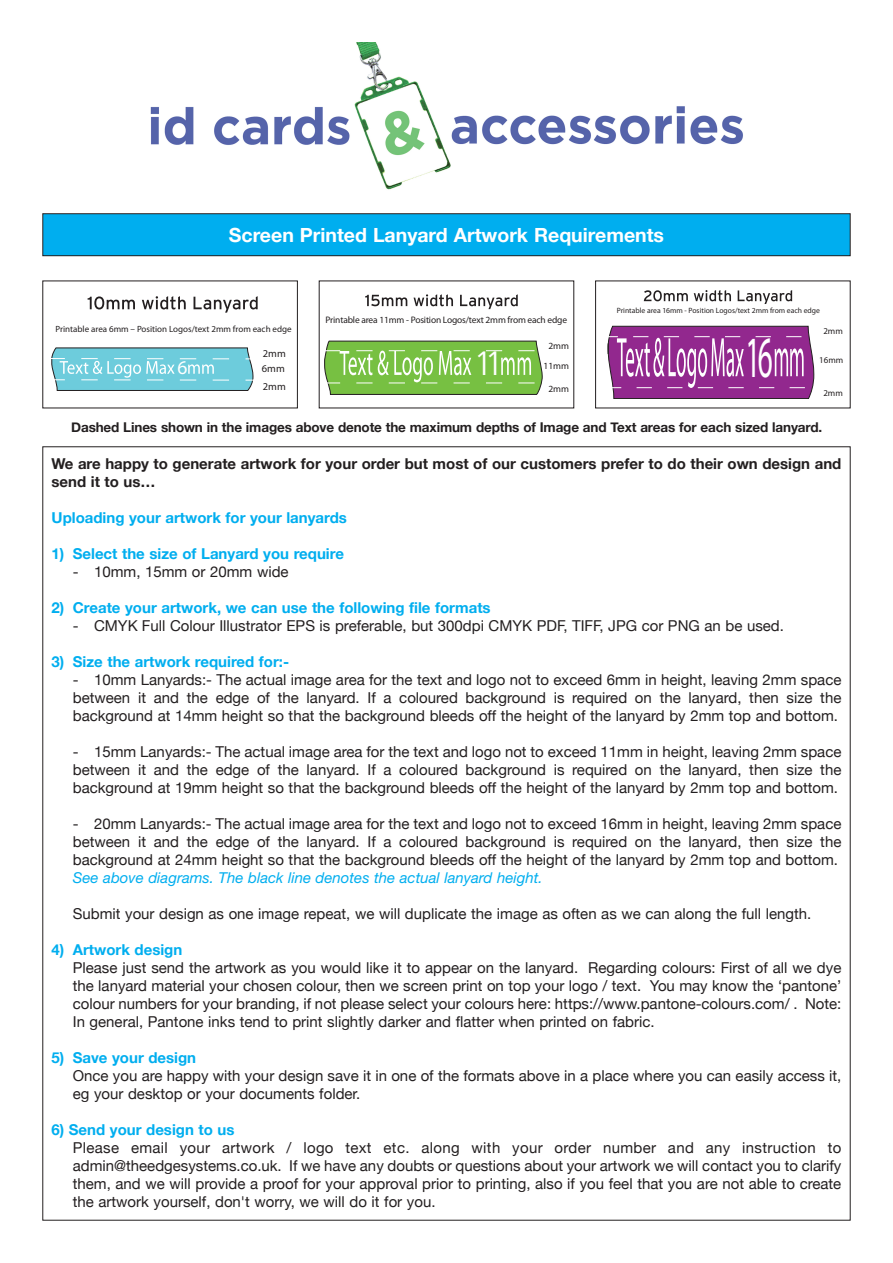
<style>
.page{position:relative;width:893px;height:1263px;background:#fff}
.page>*{position:absolute;margin:0;border:0;box-sizing:border-box;transform-origin:0 0}
.t1{font:58.65px "Myriad Pro";color:#fff;scale:.5 1}
.t2{font:300 33.75px "Frutiger";color:#fff}
.t3{font:700 19.5px "Helvetica Neue";color:#fff}
.t4{font:19.5px "Myriad Pro";color:#fff}
.t5{font:15px/18px "Helvetica Neue";color:#231f20;text-align:justify}
.t6{font:700 15px "Helvetica Neue";color:#00aeef}
.t7{font:700 15px/18px "Helvetica Neue";color:#231f20}
.t8{font:italic 15px "Helvetica Neue";color:#00aeef}
.t9{font:700 13.5px "Helvetica Neue";letter-spacing:-.01em;color:#231f20}
.t10{font:10.5px/15px "Myriad Pro";color:#231f20}
.t11{font:9.45px/20.2px "Myriad Pro";letter-spacing:-.015em;color:#231f20;text-align:center}
.t12{font:9px "Myriad Pro";color:#231f20}
.t13{font:8.85px "Myriad Pro";color:#231f20}
.t14{font:7.65px "Myriad Pro";color:#231f20}
</style>
<div class="page">
<img style="left:150px;top:43px;width:593px;height:147px">
<div style="left:43px;top:214px;width:807px;height:41px;background:#00aeef"></div>
<div style="left:43px;top:213px;width:807px;height:43px;border:1px solid #231f20"></div>
<svg style="left:88px;top:296px;width:47px;height:13px"></svg>
<svg style="left:142px;top:296px;width:44px;height:13px"></svg>
<svg style="left:194px;top:296px;width:64px;height:17px"></svg>
<svg style="left:51px;top:347px;width:203px;height:44px;background:#79c8d6"></svg>
<svg style="left:365px;top:295px;width:42px;height:11px"></svg>
<svg style="left:414px;top:294px;width:39px;height:12px"></svg>
<svg style="left:460px;top:294px;width:58px;height:15px"></svg>
<svg style="left:324px;top:341px;width:219px;height:54px;background:#86c25a"></svg>
<svg style="left:644px;top:290px;width:44px;height:11px"></svg>
<svg style="left:694px;top:290px;width:37px;height:11px"></svg>
<svg style="left:738px;top:290px;width:54px;height:14px"></svg>
<svg style="left:607px;top:326px;width:208px;height:73px;background:#9f4a9c"></svg>
<h3 class="t3" style="left:229px;top:223px;width:437px">Screen Printed Lanyard Artwork Requirements</h3>
<p class="t14" style="left:617px;top:307px;width:205px">Printable area 16mm - Position Logos/text 2mm from each edge</p>
<p class="t11" style="left:326px;top:310px;width:243px">Printable area 11mm - Position Logos/text 2mm from each edge</p>
<h2 class="t2" style="left:474px;top:350px;width:31px">11</h2>
<p class="t11" style="left:543px;top:336px;width:27px">2mm<br>11mm</p>
<p class="t11" style="left:548px;top:379px;width:22px">2mm</p>
<p class="t12" style="left:55px;top:325px;width:238px">Printable area 6mm – Position Logos/text 2mm from each edge</p>
<h3 class="t4" style="left:177px;top:360px;width:12px">6</h3>
<p class="t10" style="left:262px;top:347px;width:25px">2mm<br>6mm</p>
<p class="t10" style="left:263px;top:380px;width:24px">2mm</p>
<p class="t13" style="left:823px;top:328px;width:21px">2mm</p>
<p class="t13" style="left:819px;top:357px;width:26px">16mm</p>
<p class="t13" style="left:823px;top:390px;width:21px">2mm</p>
<p class="t9" style="left:71px;top:419px;width:752px">Dashed Lines shown in the images above denote the maximum depths of Image and Text areas for each sized lanyard.</p>
<h1 class="t1" style="left:746px;top:335px;width:56px">16</h1>
<p class="t7" style="left:52px;top:454px;width:791px">We are happy to generate artwork for your order but most of our customers prefer to do their own design and send it to us…</p>
<p class="t6" style="left:52px;top:508px;width:297px">Uploading your artwork for your lanyards</p>
<p class="t6" style="left:52px;top:544px;width:294px">1) Select the size of Lanyard you require</p>
<p class="t5" style="left:73px;top:563px;width:217px">- 10mm, 15mm or 20mm wide</p>
<p class="t6" style="left:52px;top:598px;width:441px">2) Create your artwork, we can use the following file formats</p>
<p class="t5" style="left:73px;top:617px;width:713px">- CMYK Full Colour Illustrator EPS is preferable, but 300dpi CMYK PDF, TIFF, JPG cor PNG an be used.</p>
<p class="t6" style="left:52px;top:652px;width:239px">3) Size the artwork required for:-</p>
<p class="t5" style="left:73px;top:671px;width:770px">- 10mm Lanyards:- The actual image area for the text and logo not to exceed 6mm in height, leaving 2mm space between it and the edge of the lanyard. If a coloured background is required on the lanyard, then size the background at 14mm height so that the background bleeds off the height of the lanyard by 2mm top and bottom.</p>
<p class="t5" style="left:73px;top:743px;width:770px">- 15mm Lanyards:- The actual image area for the text and logo not to exceed 11mm in height, leaving 2mm space between it and the edge of the lanyard. If a coloured background is required on the lanyard, then size the background at 19mm height so that the background bleeds off the height of the lanyard by 2mm top and bottom.</p>
<p class="t5" style="left:73px;top:815px;width:770px">- 20mm Lanyards:- The actual image area for the text and logo not to exceed 16mm in height, leaving 2mm space between it and the edge of the lanyard. If a coloured background is required on the lanyard, then size the background at 24mm height so that the background bleeds off the height of the lanyard by 2mm top and bottom.</p>
<p class="t8" style="left:73px;top:869px;width:471px">See above diagrams. The black line denotes the actual lanyard height.</p>
<p class="t5" style="left:73px;top:905px;width:740px">Submit your design as one image repeat, we will duplicate the image as often as we can along the full length.</p>
<p class="t6" style="left:52px;top:940px;width:132px">4) Artwork design</p>
<p class="t5" style="left:73px;top:959px;width:770px">Please just send the artwork as you would like it to appear on the lanyard. Regarding colours: First of all we dye the lanyard material your chosen colour, then we screen print on top your logo / text. You may know the ‘pantone’ colour numbers for your branding, if not please select your colours here: https://www.pantone-colours.com/ . Note:<br>In general, Pantone inks tend to print slightly darker and flatter when printed on fabric.</p>
<p class="t6" style="left:52px;top:1048px;width:146px">5) Save your design</p>
<p class="t5" style="left:73px;top:1067px;width:770px">Once you are happy with your design save it in one of the formats above in a place where you can easily access it, eg your desktop or your documents folder.</p>
<p class="t6" style="left:52px;top:1120px;width:184px">6) Send your design to us</p>
<p class="t5" style="left:73px;top:1139px;width:770px">Please email your artwork / logo text etc. along with your order number and any instruction to admin@theedgesystems.co.uk. If we have any doubts or questions about your artwork we will contact you to clarify them, and we will provide a proof for your approval prior to printing, also if you feel that you are not able to create the artwork yourself, don't worry, we will do it for you.</p>
</div>
